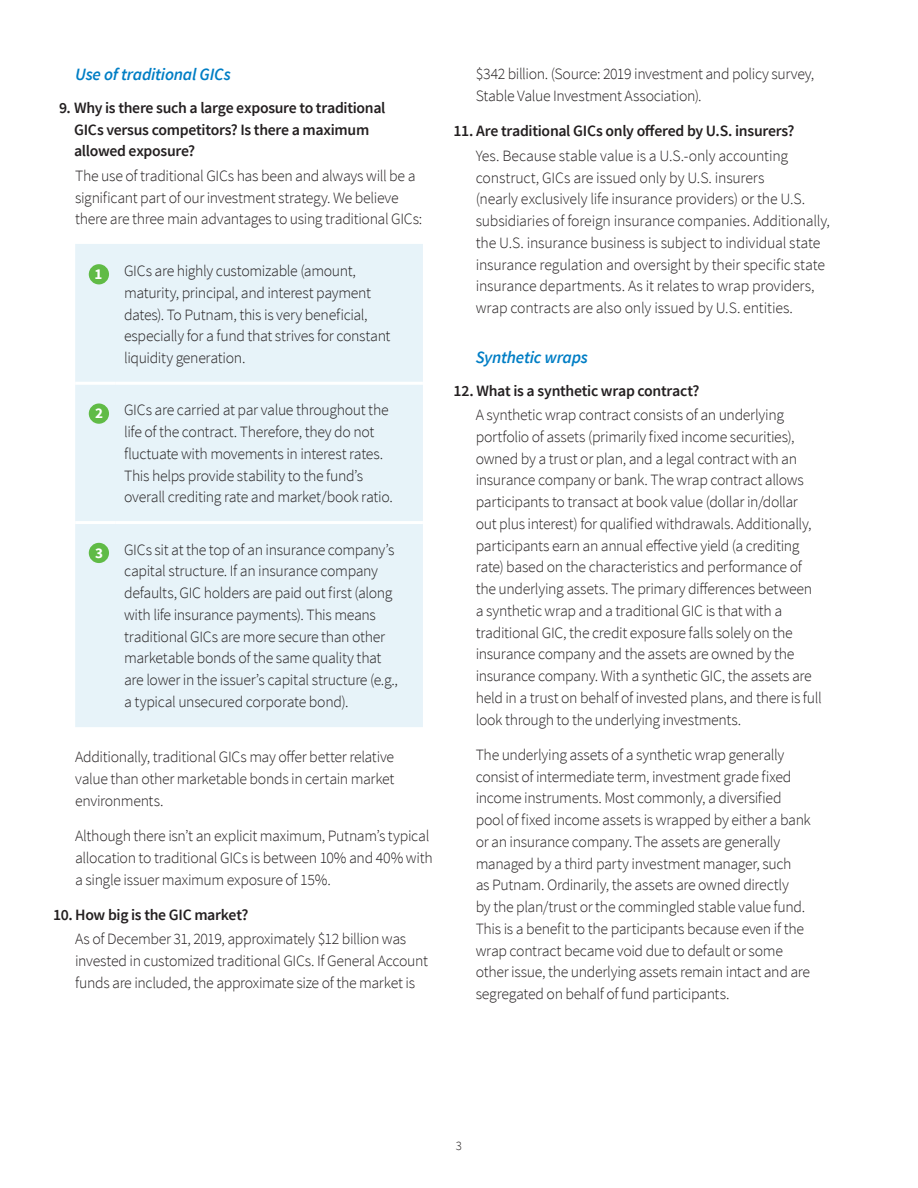
<style>
.page{position:relative;width:918px;height:1188px;background:#fff}
.page>*{position:absolute;margin:0;border:0;box-sizing:border-box;transform-origin:0 0}
.Subhead_1{font:italic 600 17.25px "Source Sans Pro";letter-spacing:-.015em;color:#007ec5}
.Body{font:300 15.75px/21.8px "Source Sans Pro";letter-spacing:-.02em;color:#231f20}
.Body_last{font:300 15.75px/21.8px "Source Sans Pro";letter-spacing:-.01em;color:#231f20}
.t1{font:600 15.75px/21.8px "Source Sans Pro";letter-spacing:-.02em;color:#231f20}
.bullet_numbers{font:700 15px "Source Sans Pro";color:#fff}
.t2{font:300 12.75px "Source Sans Pro";color:#231f20}
</style>
<div class="page">
<div style="left:75px;top:244px;width:348px;height:483px;background:#e7f3f9"></div>
<hr style="left:75px;top:382px;width:40px;height:3px;background:#fff">
<hr style="left:115px;top:382px;width:308px;height:3px;background:#fff">
<hr style="left:75px;top:521px;width:40px;height:3px;background:#fff">
<hr style="left:115px;top:521px;width:308px;height:3px;background:#fff">
<div style="left:89px;top:264px;width:20px;height:20px;background:#60bb46;border-radius:50%"></div>
<div style="left:89px;top:404px;width:20px;height:20px;background:#60bb46;border-radius:50%"></div>
<div style="left:89px;top:543px;width:20px;height:20px;background:#60bb46;border-radius:50%"></div>
<p class="Subhead_1" style="left:75px;top:64px;width:157px">Use of traditional GICs</p>
<p class="t1" style="left:74px;top:97px;width:313px;text-indent:-15px">9. Why is there such a large exposure to traditional<br>GICs versus competitors? Is there a maximum allowed exposure?</p>
<p class="Body" style="left:75px;top:165px;width:349px">The use of traditional GICs has been and always will be a significant part of our investment strategy. We believe there are three main advantages to using traditional GICs:</p>
<p class="bullet_numbers" style="left:94px;top:265px;width:9px">1</p>
<p class="Body" style="left:124px;top:260px;width:268px">GICs are highly customizable (amount, maturity, principal, and interest payment dates). To Putnam, this is very beneficial, especially for a fund that strives for constant liquidity generation.</p>
<p class="bullet_numbers" style="left:95px;top:404px;width:9px">2</p>
<p class="Body" style="left:124px;top:399px;width:270px">GICs are carried at par value throughout the life of the contract. Therefore, they do not fluctuate with movements in interest rates.<br>This helps provide stability to the fund’s overall crediting rate and market/book ratio.</p>
<p class="bullet_numbers" style="left:95px;top:543px;width:9px">3</p>
<p class="Body" style="left:124px;top:539px;width:275px">GICs sit at the top of an insurance company’s capital structure. If an insurance company defaults, GIC holders are paid out first (along with life insurance payments). This means traditional GICs are more secure than other marketable bonds of the same quality that are lower in the issuer’s capital structure (e.g., a typical unsecured corporate bond).</p>
<p class="Body" style="left:75px;top:746px;width:321px;text-align:justify">Additionally, traditional GICs may offer better relative value than other marketable bonds in certain market environments.</p>
<p class="Body" style="left:75px;top:825px;width:359px">Although there isn’t an explicit maximum, Putnam’s typical allocation to traditional GICs is between 10% and 40% with a single issuer maximum exposure of 15%.</p>
<p class="t1" style="left:53px;top:904px;width:197px">10. How big is the GIC market?</p>
<p class="Body" style="left:75px;top:928px;width:354px">As of December 31, 2019, approximately $12 billion was invested in customized traditional GICs. If General Account funds are included, the approximate size of the market is</p>
<p class="Body" style="left:476px;top:63px;width:340px">$342 billion. (Source: 2019 investment and policy survey,<br>Stable Value Investment Association).</p>
<p class="t1" style="left:454px;top:121px;width:342px">11. Are traditional GICs only offered by U.S. insurers?</p>
<p class="Body_last" style="left:476px;top:145px;width:356px">Yes. Because stable value is a U.S.-only accounting construct, GICs are issued only by U.S. insurers<br>(nearly exclusively life insurance providers) or the U.S. subsidiaries of foreign insurance companies. Additionally, the U.S. insurance business is subject to individual state insurance regulation and oversight by their specific state insurance departments. As it relates to wrap providers, wrap contracts are also only issued by U.S. entities.</p>
<p class="Subhead_1" style="left:476px;top:347px;width:114px">Synthetic wraps</p>
<p class="t1" style="left:454px;top:380px;width:247px">12. What is a synthetic wrap contract?</p>
<p class="Body" style="left:476px;top:404px;width:348px">A synthetic wrap contract consists of an underlying portfolio of assets (primarily fixed income securities), owned by a trust or plan, and a legal contract with an insurance company or bank. The wrap contract allows participants to transact at book value (dollar in/dollar out plus interest) for qualified withdrawals. Additionally, participants earn an annual effective yield (a crediting rate) based on the characteristics and performance of the underlying assets. The primary differences between a synthetic wrap and a traditional GIC is that with a traditional GIC, the credit exposure falls solely on the insurance company and the assets are owned by the insurance company. With a synthetic GIC, the assets are held in a trust on behalf of invested plans, and there is full look through to the underlying investments.</p>
<p class="Body" style="left:476px;top:744px;width:337px">The underlying assets of a synthetic wrap generally consist of intermediate term, investment grade fixed income instruments. Most commonly, a diversified pool of fixed income assets is wrapped by either a bank or an insurance company. The assets are generally managed by a third party investment manager, such<br>as Putnam. Ordinarily, the assets are owned directly<br>by the plan/trust or the commingled stable value fund.<br>This is a benefit to the participants because even if the wrap contract became void due to default or some other issue, the underlying assets remain intact and are segregated on behalf of fund participants.</p>
<p class="t2" style="left:456px;top:1138px;width:8px">3</p>
</div>
